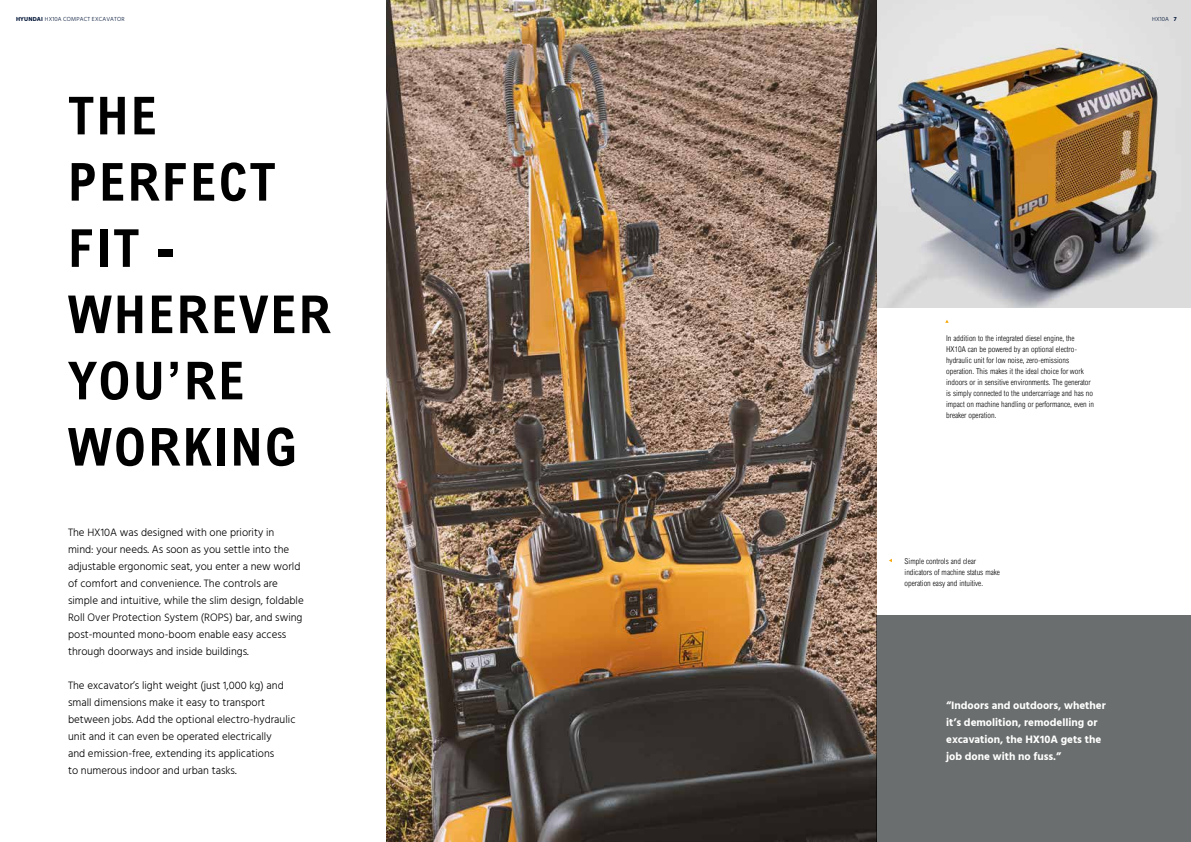
<style>
.page{position:relative;width:1191px;height:842px;background:#fff}
.page>*{position:absolute;margin:0;border:0;box-sizing:border-box;transform-origin:0 0}
.t1{font:700 condensed 52.4px/66.2px "Arial";letter-spacing:.04em;color:#000}
.t2{font:300 11px/17px "Hind";color:#000}
.t3{font:700 11px/17px "Hind";color:#fff}
.t4{font:300 condensed 8px/11px "Arial";color:#000}
.t5{font:300 6px "Hind";letter-spacing:.02em;color:#001437}
.s1{font-weight:700}
</style>
<div class="page">
<img style="left:876px;top:0;width:315px;height:307px">
<div style="left:876px;top:615px;width:315px;height:227px;background:#6b6e6e"></div>
<img style="left:386px;top:0;width:490px;height:842px">
<p class="t5" style="left:16px;top:15px;width:110px"><span class="s1">HYUNDAI</span> HX10A COMPACT EXCAVATOR</p>
<p class="t5" style="left:1152px;top:15px;width:26px">HX10A <span class="s1">7</span></p>
<h1 class="t1" style="left:68px;top:83px;width:264px">THE<br>PERFECT<br>FIT -<br>WHEREVER<br>YOU’RE<br>WORKING</h1>
<p class="t2" style="left:68px;top:524px;width:237px">The HX10A was designed with one priority in<br>mind: your needs. As soon as you settle into the adjustable ergonomic seat, you enter a new world of comfort and convenience. The controls are simple and intuitive, while the slim design, foldable Roll Over Protection System (ROPS) bar, and swing post-mounted mono-boom enable easy access through doorways and inside buildings.</p>
<p class="t2" style="left:68px;top:677px;width:229px">The excavator’s light weight (just 1,000 kg) and small dimensions make it easy to transport between jobs. Add the optional electro-hydraulic unit and it can even be operated electrically<br>and emission-free, extending its applications<br>to numerous indoor and urban tasks.</p>
<p class="t4" style="left:946px;top:333px;width:149px">In addition to the integrated diesel engine, the HX10A can be powered by an optional electro&shy;hydraulic unit for low noise, zero-emissions operation. This makes it the ideal choice for work indoors or in sensitive environments. The generator is simply connected to the undercarriage and has no impact on machine handling or performance, even in breaker operation.</p>
<p class="t4" style="left:904px;top:555px;width:97px">Simple controls and clear indicators of machine status make operation easy and intuitive.</p>
<p class="t3" style="left:946px;top:697px;width:161px">“Indoors and outdoors, whether it’s demolition, remodelling or excavation, the HX10A gets the job done with no fuss.”</p>
</div>
